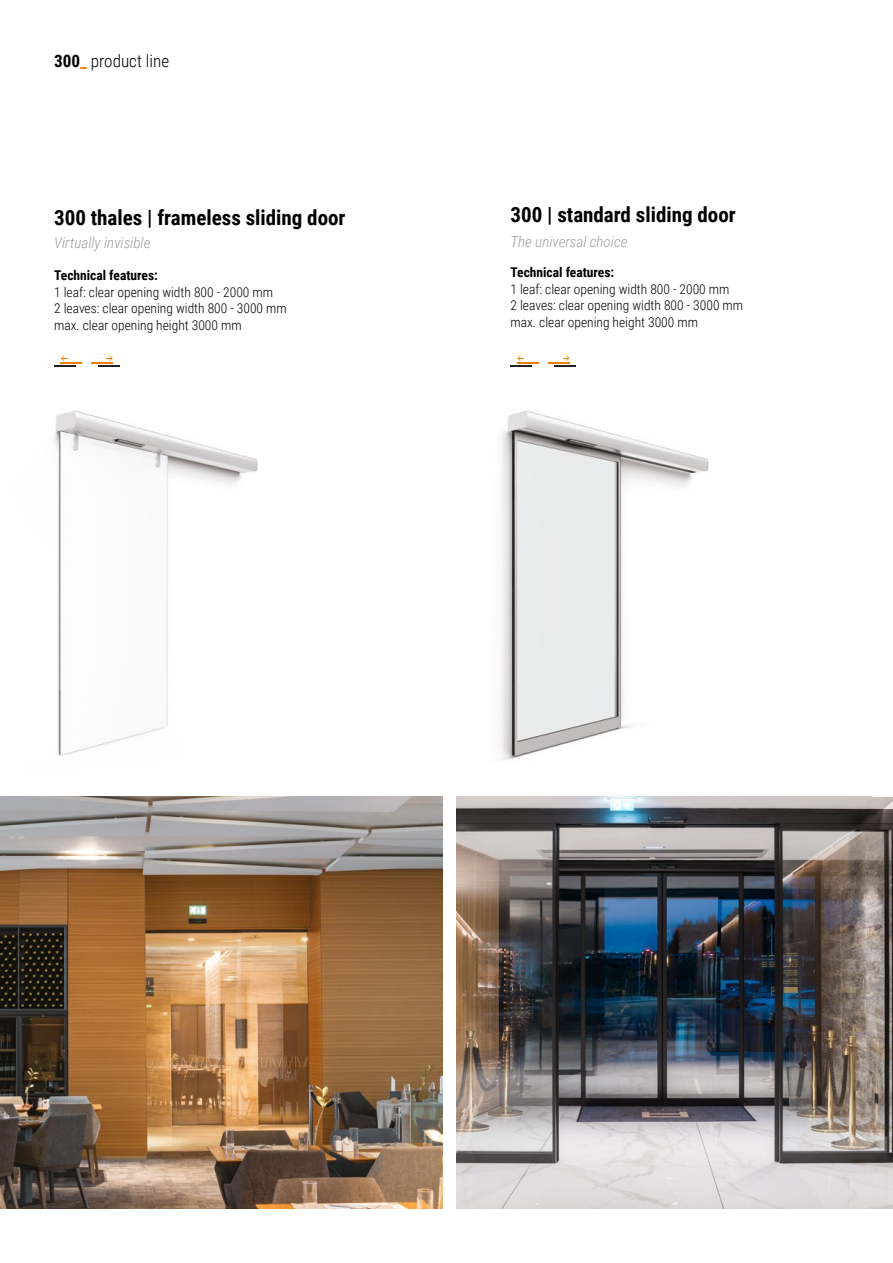
<style>
.page{position:relative;width:893px;height:1263px;background:#fff}
.page>*{position:absolute;margin:0;border:0;box-sizing:border-box;transform-origin:0 0}
.t1{font:700 21px "Roboto Condensed";color:#000}
.t2{font:300 17.1px "Roboto Condensed";color:#000}
.t3{font:italic 300 15px "Roboto Condensed";color:#9d9d9c}
.t4{font:300 13.5px/16.5px "Roboto Condensed";color:#000}
.t5{font:700 13.5px "Roboto Condensed";color:#000}
.s1{font-weight:700}
.s2{font-weight:700;color:#ef7d00}
</style>
<div class="page">
<img style="left:500px;top:410px;width:209px;height:350px">
<img style="left:54px;top:410px;width:204px;height:346px">
<img style="left:457px;top:796px;width:436px;height:413px">
<img style="left:0;top:796px;width:443px;height:413px">
<svg style="left:510px;top:355px;width:28px;height:12px"></svg>
<svg style="left:548px;top:355px;width:28px;height:12px"></svg>
<svg style="left:54px;top:355px;width:28px;height:12px"></svg>
<svg style="left:92px;top:355px;width:28px;height:12px"></svg>
<p class="t2" style="left:54px;top:49px;width:117px"><span class="s1">300</span><span class="s2">_</span> product line</p>
<h1 class="t1" style="left:54px;top:203px;width:293px">300 thales | frameless sliding door</h1>
<h1 class="t1" style="left:510px;top:200px;width:227px">300 | standard sliding door</h1>
<p class="t3" style="left:54px;top:232px;width:98px">Virtually invisible</p>
<p class="t3" style="left:510px;top:231px;width:118px">The universal choice</p>
<p class="t5" style="left:54px;top:266px;width:105px">Technical features:</p>
<p class="t4" style="left:54px;top:283px;width:234px">1 leaf: clear opening width 800 - 2000 mm<br>2 leaves: clear opening width 800 - 3000 mm max. clear opening height 3000 mm</p>
<p class="t5" style="left:510px;top:263px;width:105px">Technical features:</p>
<p class="t4" style="left:510px;top:280px;width:234px">1 leaf: clear opening width 800 - 2000 mm<br>2 leaves: clear opening width 800 - 3000 mm max. clear opening height 3000 mm</p>
</div>
